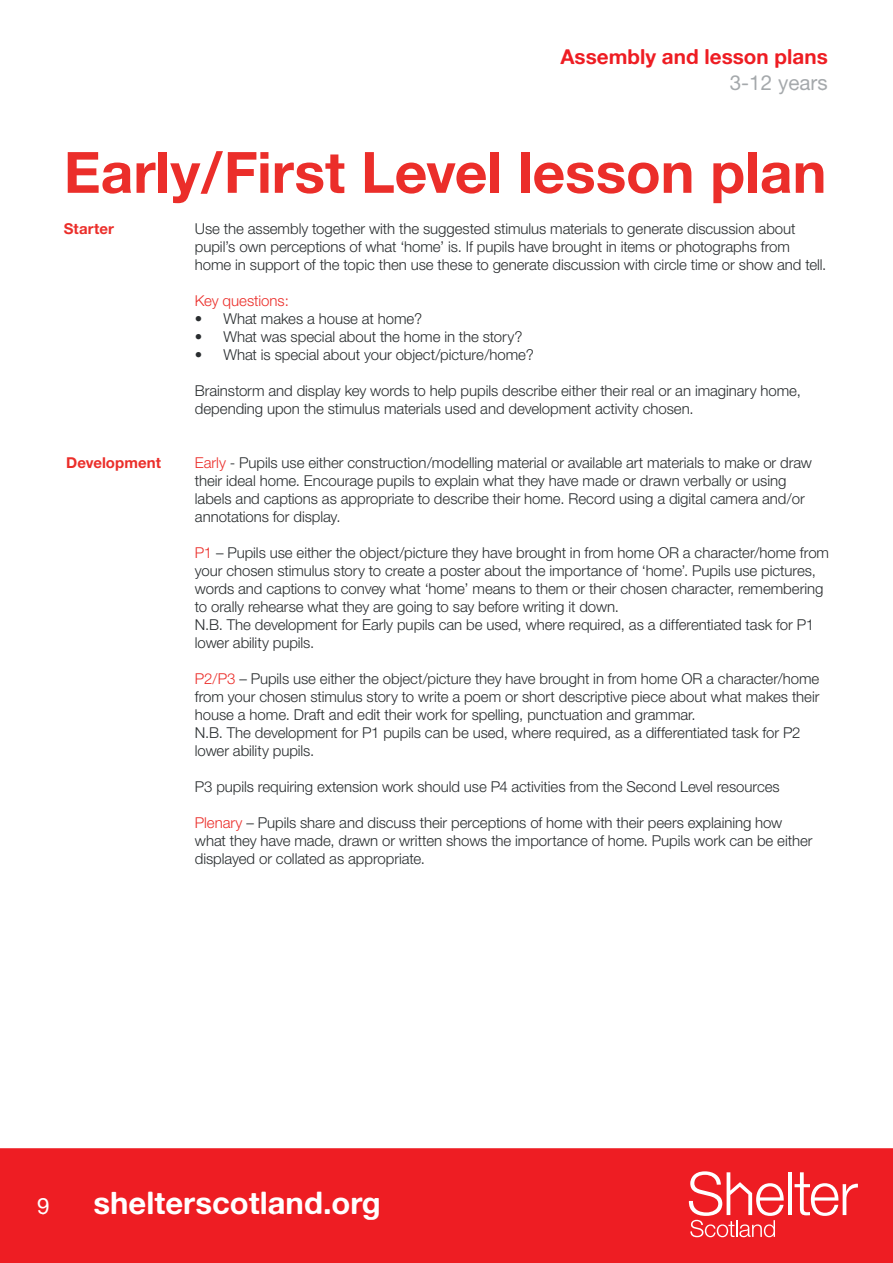
<style>
.page{position:relative;width:893px;height:1263px;background:#fff}
.page>*{position:absolute;margin:0;border:0;box-sizing:border-box;transform-origin:0 0}
.t1{font:700 57px "Helvetica Neue CE";color:#eb2e2a}
.t2{font:31.05px "Alte Haas Grotesk Bold";color:#fff}
.t3{font:22.5px "Alte Haas Grotesk";color:#fff}
.t4{font:20.7px "Alte Haas Grotesk Bold";color:#ee1d23}
.t5{font:20.7px "Alte Haas Grotesk";color:#a5a9ac}
.t6{font:300 15px/18px "Helvetica Neue CE";letter-spacing:-.005em;color:#292d2f}
.t7{font:700 15px "Helvetica Neue CE";letter-spacing:.005em;color:#eb2e2a}
.t8{font:300 15px "Helvetica Neue CE";letter-spacing:-.005em;color:#eb2e2a}
.s1{color:#eb2e2a}
</style>
<div class="page">
<div style="left:0;top:1148px;width:893px;height:115px;background:#ee1d23"></div>
<svg style="left:794px;top:1172px;width:64px;height:44px"></svg>
<hr style="left:788px;top:1172px;width:4px;height:43px;background:#fff">
<svg style="left:689px;top:1171px;width:95px;height:66px"></svg>
<h3 class="t4" style="left:560px;top:43px;width:269px">Assembly and lesson plans</h3>
<h3 class="t5" style="left:730px;top:70px;width:100px">3-12 years</h3>
<h1 class="t1" style="left:64px;top:137px;width:764px">Early/First Level lesson plan</h1>
<p class="t7" style="left:64px;top:219px;width:52px">Starter</p>
<p class="t6" style="left:195px;top:220px;width:633px">Use the assembly together with the suggested stimulus materials to generate discussion about pupil’s own perceptions of what ‘home’ is. If pupils have brought in items or photographs from home in support of the topic then use these to generate discussion with circle time or show and tell.</p>
<p class="t8" style="left:195px;top:292px;width:95px">Key questions:</p>
<p class="t6" style="left:195px;top:310px;width:229px">• What makes a house at home?</p>
<p class="t6" style="left:195px;top:328px;width:329px">• What was special about the home in the story?</p>
<p class="t6" style="left:195px;top:346px;width:340px">• What is special about your object/picture/home?</p>
<p class="t6" style="left:195px;top:382px;width:607px">Brainstorm and display key words to help pupils describe either their real or an imaginary home, depending upon the stimulus materials used and development activity chosen.</p>
<p class="t6" style="left:195px;top:454px;width:619px"><span class="s1">Early</span> - Pupils use either construction/modelling material or available art materials to make or draw their ideal home. Encourage pupils to explain what they have made or drawn verbally or using labels and captions as appropriate to describe their home. Record using a digital camera and/or annotations for display.</p>
<p class="t6" style="left:195px;top:544px;width:636px"><span class="s1">P1</span> – Pupils use either the object/picture they have brought in from home OR a character/home from your chosen stimulus story to create a poster about the importance of ‘home’. Pupils use pictures, words and captions to convey what ‘home’ means to them or their chosen character, remembering to orally rehearse what they are going to say before writing it down.<br>N.B. The development for Early pupils can be used, where required, as a differentiated task for P1 lower ability pupils.</p>
<p class="t6" style="left:195px;top:670px;width:626px"><span class="s1">P2/P3</span> – Pupils use either the object/picture they have brought in from home OR a character/home from your chosen stimulus story to write a poem or short descriptive piece about what makes their house a home. Draft and edit their work for spelling, punctuation and grammar.<br>N.B. The development for P1 pupils can be used, where required, as a differentiated task for P2 lower ability pupils.</p>
<p class="t6" style="left:195px;top:778px;width:586px">P3 pupils requiring extension work should use P4 activities from the Second Level resources</p>
<p class="t6" style="left:195px;top:814px;width:619px"><span class="s1">Plenary</span> – Pupils share and discuss their perceptions of home with their peers explaining how what they have made, drawn or written shows the importance of home. Pupils work can be either displayed or collated as appropriate.</p>
<p class="t7" style="left:66px;top:453px;width:96px">Development</p>
<h3 class="t3" style="left:37px;top:1193px;width:14px">9</h3>
<h2 class="t2" style="left:94px;top:1184px;width:289px">shelterscotland.org</h2>
</div>
